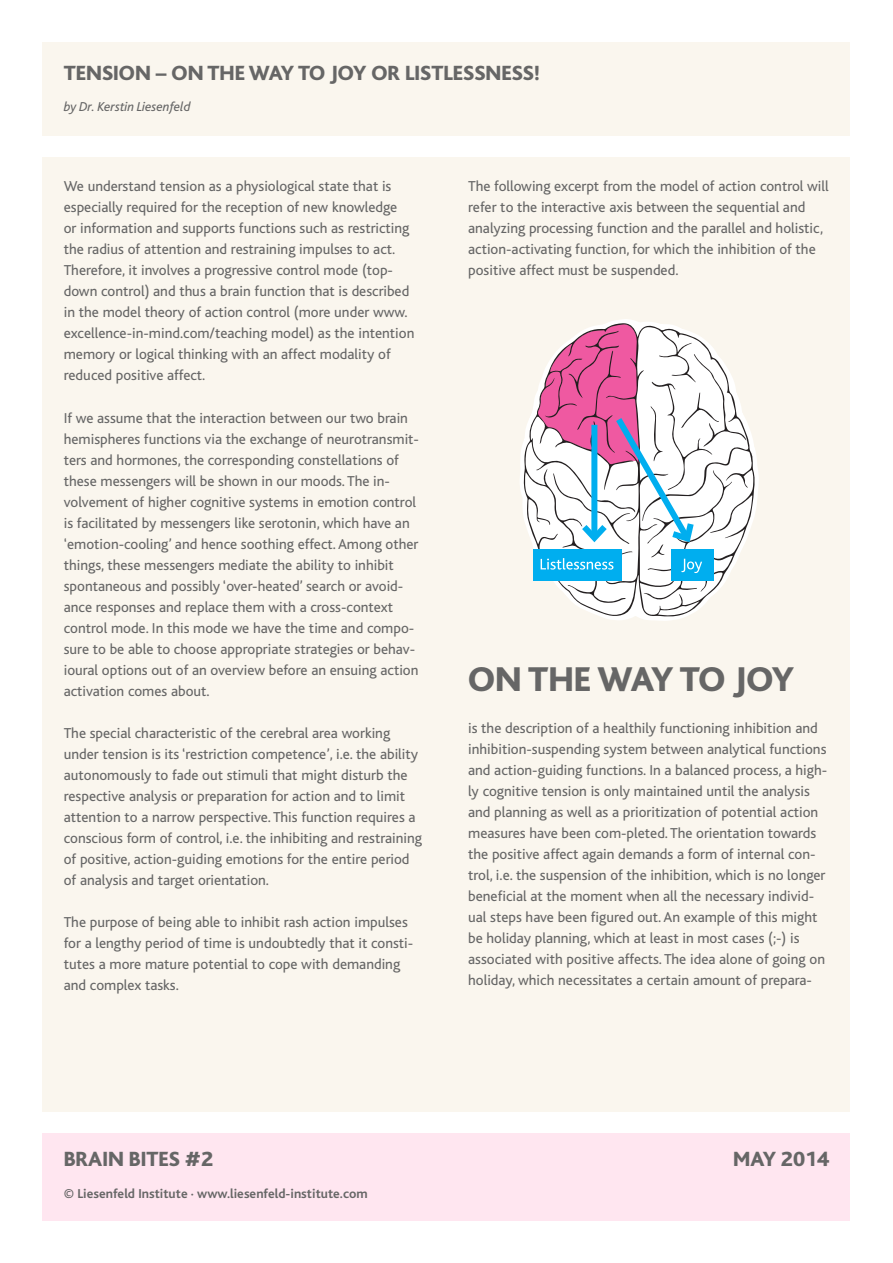
<style>
.page{position:relative;width:893px;height:1263px;background:#fff}
.page>*{position:absolute;margin:0;border:0;box-sizing:border-box;transform-origin:0 0}
.t1{font:800 36px "Bliss";letter-spacing:-.02em;color:#666}
.t2{font:800 21.6px "Bliss";color:#666}
.t3{font:15px/21px "Bliss";color:#666}
.t4{font:700 13.5px "Bliss";color:#666}
.t5{font:italic 13.5px "Bliss";color:#666}
</style>
<div class="page">
<div style="left:43px;top:157px;width:807px;height:954px;background:#faf6ee"></div>
<div style="left:43px;top:43px;width:807px;height:93px;background:#faf6ee"></div>
<div style="left:43px;top:1133px;width:807px;height:87px;background:#ffe6f0"></div>
<svg style="left:520px;top:319px;width:239px;height:302px"></svg>
<svg style="left:523px;top:323px;width:232px;height:294px"></svg>
<div style="left:533px;top:549px;width:88px;height:32px;background:#00aeef"></div>
<svg style="left:537px;top:324px;width:209px;height:276px;background:#d3cbdc"></svg>
<p class="t2" style="left:64px;top:62px;width:477px">TENSION – ON THE WAY TO JOY OR LISTLESSNESS!</p>
<p class="t5" style="left:64px;top:99px;width:128px">by Dr. Kerstin Liesenfeld</p>
<p class="t3" style="left:64px;top:176px;width:352px">We understand tension as a physiological state that is especially required for the reception of new knowledge<br>or information and supports functions such as restricting the radius of attention and restraining impulses to act.<br>Therefore, it involves a progressive control mode (top&shy;down control) and thus a brain function that is described in the model theory of action control (more under www. excellence-in-mind.com/teaching model) as the intention memory or logical thinking with an affect modality of reduced positive affect.</p>
<p class="t3" style="left:64px;top:407px;width:357px">If we assume that the interaction between our two brain hemispheres functions via the exchange of neurotransmit&shy;ters and hormones, the corresponding constellations of these messengers will be shown in our moods. The in&shy;volvement of higher cognitive systems in emotion control is facilitated by messengers like serotonin, which have an ‘emotion-cooling’ and hence soothing effect. Among other things, these messengers mediate the ability to inhibit spontaneous and possibly ‘over-heated’ search or avoid&shy;ance responses and replace them with a cross-context control mode. In this mode we have the time and compo&shy;sure to be able to choose appropriate strategies or behav&shy;ioural options out of an overview before an ensuing action activation comes about.</p>
<p class="t3" style="left:64px;top:722px;width:360px">The special characteristic of the cerebral area working under tension is its ‘restriction competence’, i.e. the ability autonomously to fade out stimuli that might disturb the respective analysis or preparation for action and to limit attention to a narrow perspective. This function requires a conscious form of control, i.e. the inhibiting and restraining of positive, action-guiding emotions for the entire period of analysis and target orientation.</p>
<p class="t3" style="left:64px;top:911px;width:351px">The purpose of being able to inhibit rash action impulses for a lengthy period of time is undoubtedly that it consti&shy;tutes a more mature potential to cope with demanding and complex tasks.</p>
<p class="t3" style="left:468px;top:176px;width:362px">The following excerpt from the model of action control will refer to the interactive axis between the sequential and analyzing processing function and the parallel and holistic, action-activating function, for which the inhibition of the positive affect must be suspended.</p>
<p class="t1" style="left:468px;top:660px;width:327px">ON THE WAY TO JOY</p>
<p class="t3" style="left:468px;top:718px;width:361px">is the description of a healthily functioning inhibition and inhibition-suspending system between analytical functions and action-guiding functions. In a balanced process, a high&shy;ly cognitive tension is only maintained until the analysis and planning as well as a prioritization of potential action measures have been com-pleted. The orientation towards the positive affect again demands a form of internal con&shy;trol, i.e. the suspension of the inhibition, which is no longer beneficial at the moment when all the necessary individ&shy;ual steps have been figured out. An example of this might be holiday planning, which at least in most cases (;-) is associated with positive affects. The idea alone of going on holiday, which necessitates a certain amount of prepara-</p>
<p class="t2" style="left:64px;top:1147px;width:151px">BRAIN BITES #2</p>
<p class="t4" style="left:64px;top:1186px;width:305px">© Liesenfeld Institute · www.liesenfeld-institute.com</p>
<p class="t2" style="left:733px;top:1147px;width:97px">MAY 2014</p>
</div>
